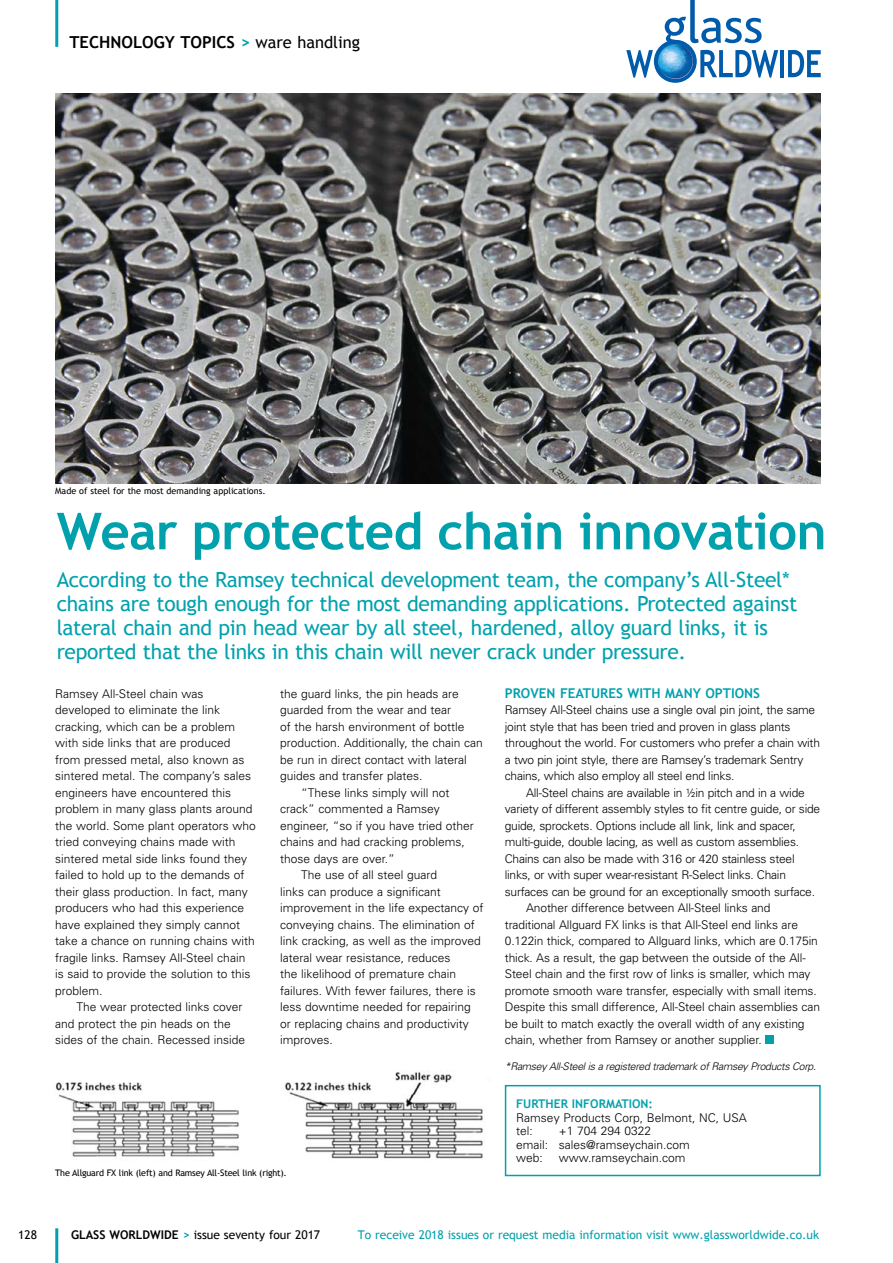
<style>
.page{position:relative;width:893px;height:1263px;background:#fff}
.page>*{position:absolute;margin:0;border:0;box-sizing:border-box;transform-origin:0 0}
.t1{font:700 51px "Trebuchet MS";letter-spacing:-.01em;color:#00a1ad}
.t2{font:21px/24px "Trebuchet MS";letter-spacing:-.015em;color:#00a1ad}
.t3{font:700 16.5px "Trebuchet MS";color:#000}
.t4{font:700 13.5px "Trebuchet MS";color:#00a1ad}
.t5{font:300 12px/16.5px "Univers";color:#000}
.t6{font:300 12px/16.5px "Univers";letter-spacing:-.02em;color:#000}
.t7{font:12px "Trebuchet MS";color:#00a1ad}
.t8{font:12px "Trebuchet MS";color:#000}
.t9{font:700 12px "Trebuchet MS";color:#00a1ad}
.t10{font:italic 300 10.5px "Univers";letter-spacing:-.03em;color:#000}
.t11{font:9px "Trebuchet MS";letter-spacing:-.02em;color:#000}
.t12{font:9px "Trebuchet MS";color:#000}
.s1{color:#00a1ad}
.s2{font-weight:400}
.s3{font-weight:700}
.s4{font-weight:700;color:#00a1ad}
</style>
<div class="page">
<img style="left:55px;top:94px;width:766px;height:389px">
<hr style="left:55px;top:0;width:3px;height:47px;background:#00a1ad">
<hr style="left:55px;top:1228px;width:3px;height:35px;background:#00a1ad">
<div style="left:505px;top:1085px;width:316px;height:91px;border:2px solid #00a1ad"></div>
<img style="left:55px;top:1072px;width:428px;height:87px">
<svg style="left:654px;top:40px;width:43px;height:43px"></svg>
<svg style="left:626px;top:50px;width:27px;height:28px"></svg>
<hr style="left:780px;top:50px;width:4px;height:27px;background:#005baa">
<svg style="left:788px;top:50px;width:33px;height:27px"></svg>
<svg style="left:663px;top:0;width:115px;height:78px"></svg>
<svg style="left:656px;top:42px;width:39px;height:39px"></svg>
<img style="left:658px;top:44px;width:34px;height:35px;border-radius:17px">
<div style="left:765px;top:1035px;width:9px;height:9px;background:#00a1ad"></div>
<h3 class="t3" style="left:70px;top:32px;width:292px">TECHNOLOGY TOPICS <span class="s1">&gt;</span> <span class="s2">ware handling</span></h3>
<p class="t12" style="left:55px;top:486px;width:212px">Made of steel for the most demanding applications.</p>
<h1 class="t1" style="left:57px;top:499px;width:771px">Wear protected chain innovation</h1>
<p class="t2" style="left:57px;top:568px;width:742px">According to the Ramsey technical development team, the company’s All-Steel* chains are tough enough for the most demanding applications. Protected against lateral chain and pin head wear by all steel, hardened, alloy guard links, it is reported that the links in this chain will never crack under pressure.</p>
<p class="t5" style="left:55px;top:685px;width:202px">Ramsey All-Steel chain was developed to eliminate the link cracking, which can be a problem with side links that are produced from pressed metal, also known as sintered metal. The company’s sales engineers have encountered this problem in many glass plants around the world. Some plant operators who tried conveying chains made with sintered metal side links found they failed to hold up to the demands of their glass production. In fact, many producers who had this experience have explained they simply cannot take a chance on running chains with fragile links. Ramsey All-Steel chain is said to provide the solution to this problem.</p>
<p class="t5" style="left:55px;top:999px;width:191px;text-indent:21px">The wear protected links cover and protect the pin heads on the sides of the chain. Recessed inside</p>
<p class="t5" style="left:280px;top:685px;width:180px">the guard links, the pin heads are</p>
<p class="t5" style="left:280px;top:702px;width:173px">guarded from the wear and tear</p>
<p class="t5" style="left:280px;top:718px;width:186px">of the harsh environment of bottle</p>
<p class="t5" style="left:280px;top:735px;width:204px">production. Additionally, the chain can</p>
<p class="t5" style="left:280px;top:751px;width:188px">be run in direct contact with lateral</p>
<p class="t5" style="left:280px;top:768px;width:144px">guides and transfer plates.</p>
<p class="t5" style="left:301px;top:784px;width:150px">“These links simply will not</p>
<p class="t5" style="left:280px;top:801px;width:161px">crack” commented a Ramsey</p>
<p class="t5" style="left:280px;top:817px;width:195px">engineer, “so if you have tried other</p>
<p class="t5" style="left:280px;top:834px;width:186px">chains and had cracking problems,</p>
<p class="t5" style="left:280px;top:850px;width:116px">those days are over.”</p>
<p class="t5" style="left:301px;top:867px;width:137px">The use of all steel guard</p>
<p class="t5" style="left:280px;top:883px;width:162px">links can produce a significant</p>
<p class="t5" style="left:280px;top:900px;width:205px">improvement in the life expectancy of</p>
<p class="t5" style="left:280px;top:916px;width:196px">conveying chains. The elimination of</p>
<p class="t5" style="left:280px;top:933px;width:202px">link cracking, as well as the improved</p>
<p class="t5" style="left:280px;top:949px;width:172px">lateral wear resistance, reduces</p>
<p class="t5" style="left:280px;top:966px;width:178px">the likelihood of premature chain</p>
<p class="t5" style="left:280px;top:982px;width:197px">failures. With fewer failures, there is</p>
<p class="t5" style="left:280px;top:999px;width:192px">less downtime needed for repairing</p>
<p class="t5" style="left:280px;top:1015px;width:190px">or replacing chains and productivity</p>
<p class="t5" style="left:280px;top:1032px;width:54px">improves.</p>
<p class="t11" style="left:55px;top:1168px;width:233px">The Allguard FX link (left) and Ramsey All-Steel link (right).</p>
<p class="t4" style="left:505px;top:684px;width:257px">PROVEN FEATURES WITH MANY OPTIONS</p>
<p class="t6" style="left:505px;top:702px;width:317px">Ramsey All-Steel chains use a single oval pin joint, the same joint style that has been tried and proven in glass plants throughout the world. For customers who prefer a chain with a two pin joint style, there are Ramsey’s trademark Sentry chains, which also employ all steel end links.</p>
<p class="t6" style="left:526px;top:784px;width:280px">All-Steel chains are available in ½in pitch and in a wide</p>
<p class="t6" style="left:505px;top:801px;width:317px">variety of different assembly styles to fit centre guide, or side</p>
<p class="t6" style="left:505px;top:817px;width:293px">guide, sprockets. Options include all link, link and spacer,</p>
<p class="t6" style="left:505px;top:834px;width:296px">multi-guide, double lacing, as well as custom assemblies.</p>
<p class="t6" style="left:505px;top:850px;width:291px">Chains can also be made with 316 or 420 stainless steel</p>
<p class="t6" style="left:505px;top:867px;width:283px">links, or with super wear-resistant R-Select links. Chain</p>
<p class="t6" style="left:505px;top:883px;width:312px">surfaces can be ground for an exceptionally smooth surface.</p>
<p class="t5" style="left:526px;top:900px;width:246px">Another difference between All-Steel links and</p>
<p class="t5" style="left:505px;top:916px;width:295px">traditional Allguard FX links is that All-Steel end links are</p>
<p class="t5" style="left:505px;top:933px;width:315px">0.122in thick, compared to Allguard links, which are 0.175in</p>
<p class="t5" style="left:505px;top:949px;width:302px">thick. As a result, the gap between the outside of the All-</p>
<p class="t5" style="left:505px;top:966px;width:307px">Steel chain and the first row of links is smaller, which may</p>
<p class="t5" style="left:505px;top:982px;width:313px">promote smooth ware transfer, especially with small items.</p>
<p class="t5" style="left:505px;top:999px;width:317px">Despite this small difference, All-Steel chain assemblies can</p>
<p class="t5" style="left:505px;top:1015px;width:301px">be built to match exactly the overall width of any existing</p>
<p class="t5" style="left:505px;top:1032px;width:259px">chain, whether from Ramsey or another supplier.</p>
<p class="t10" style="left:505px;top:1059px;width:313px">*Ramsey All-Steel is a registered trademark of Ramsey Products Corp.</p>
<p class="t9" style="left:516px;top:1096px;width:138px">FURTHER INFORMATION:</p>
<p class="t5" style="left:516px;top:1110px;width:232px;line-height:13.5px">Ramsey Products Corp, Belmont, NC, USA tel:</p>
<p class="t5" style="left:516px;top:1124px;width:175px;line-height:13.5px;text-indent:43px">+1 704 294 0322<br>email: sales@ramseychain.com web:</p>
<p class="t5" style="left:559px;top:1149px;width:128px">www.ramseychain.com</p>
<p class="t8" style="left:18px;top:1227px;width:20px">128</p>
<p class="t8" style="left:71px;top:1227px;width:251px"><span class="s3">GLASS WORLDWIDE</span> <span class="s4">&gt;</span> issue seventy four 2017</p>
<p class="t7" style="left:358px;top:1228px;width:463px">To receive 2018 issues or request media information visit www.glassworldwide.co.uk</p>
</div>
